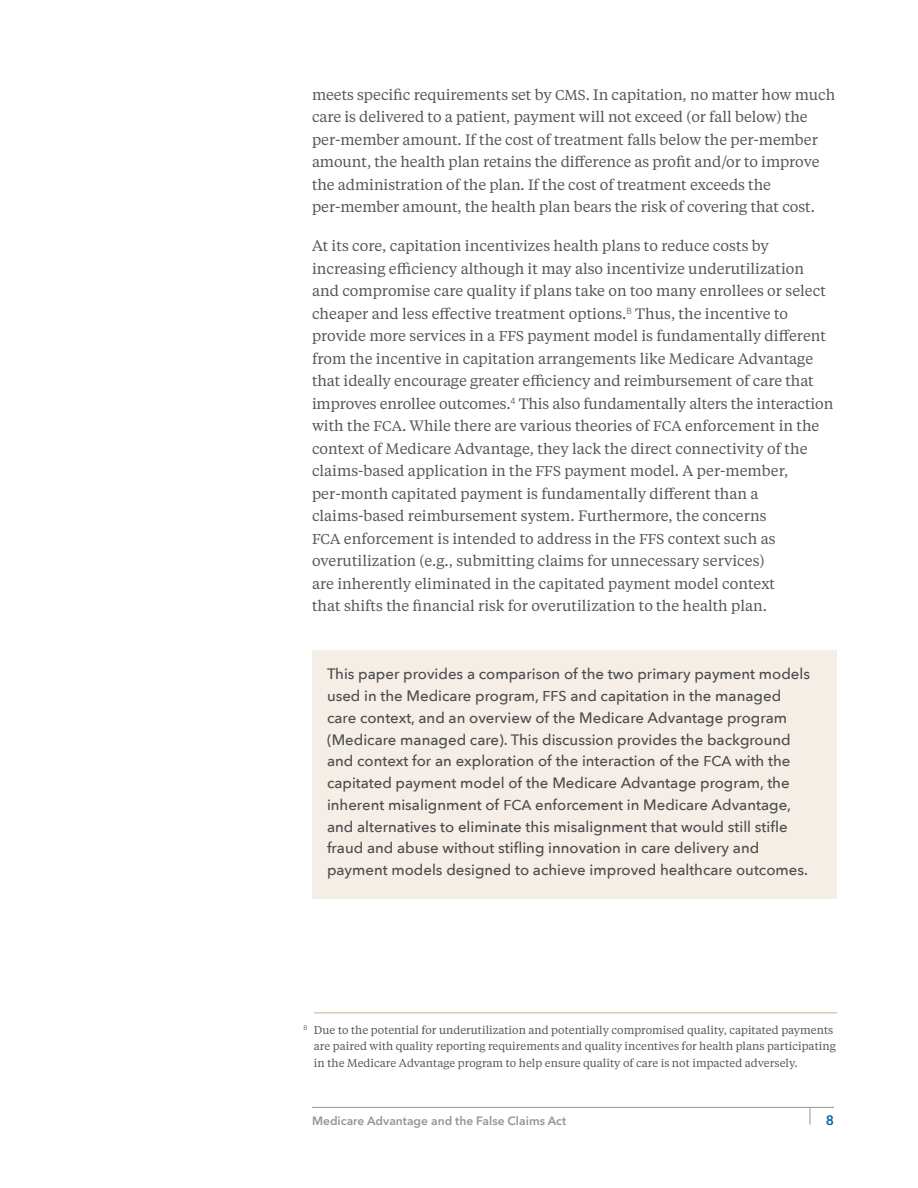
<style>
.page{position:relative;width:918px;height:1188px;background:#fff}
.page>*{position:absolute;margin:0;border:0;box-sizing:border-box;transform-origin:0 0}
.text{font:15px/22.5px "Tiempos Text";color:#57585a}
.text-2{font:500 15px/21.8px "Avenir Next";color:#4b4c4d}
.t1{font:600 13.5px "Avenir Next LT Pro";color:#006898}
.t2{font:600 12px "Avenir Next LT Pro";color:#939598}
.footnote{font:11.25px/16.5px "Tiempos Text";color:#57585a}
.s1{font-size:14.25px}
</style>
<div class="page">
<hr style="left:312px;top:1107px;width:498px;height:1px;background:#939598">
<svg style="left:810px;top:1107px;width:24px;height:18px"></svg>
<div style="left:312px;top:650px;width:525px;height:248px;background:#f4eee6"></div>
<hr style="left:314px;top:1012px;width:523px;height:1px;background:#c8b08b">
<p class="text" style="left:312px;top:83px;width:525px">meets specific requirements set by <span class="s1">CMS</span>. In capitation, no matter how much care is delivered to a patient, payment will not exceed (or fall below) the per-member amount. If the cost of treatment falls below the per-member amount, the health plan retains the difference as profit and/or to improve the administration of the plan. If the cost of treatment exceeds the per-member amount, the health plan bears the risk of covering that cost.</p>
<p class="text" style="left:312px;top:234px;width:523px">At its core, capitation incentivizes health plans to reduce costs by increasing efficiency although it may also incentivize underutilization and compromise care quality if plans take on too many enrollees or select cheaper and less effective treatment options.<sup>B</sup> Thus, the incentive to provide more services in a <span class="s1">FFS</span> payment model is fundamentally different from the incentive in capitation arrangements like Medicare Advantage that ideally encourage greater efficiency and reimbursement of care that improves enrollee outcomes.<sup>4</sup> This also fundamentally alters the interaction with the <span class="s1">FCA</span>. While there are various theories of <span class="s1">FCA</span> enforcement in the context of Medicare Advantage, they lack the direct connectivity of the claims-based application in the <span class="s1">FFS</span> payment model. A per-member, per-month capitated payment is fundamentally different than a claims-based reimbursement system. Furthermore, the concerns<br><span class="s1">FCA</span> enforcement is intended to address in the <span class="s1">FFS</span> context such as overutilization (e.g., submitting claims for unnecessary services)<br>are inherently eliminated in the capitated payment model context<br>that shifts the financial risk for overutilization to the health plan.</p>
<p class="text-2" style="left:327px;top:663px;width:485px">This paper provides a comparison of the two primary payment models used in the Medicare program, <span class="s1">FFS</span> and capitation in the managed care context, and an overview of the Medicare Advantage program (Medicare managed care). This discussion provides the background and context for an exploration of the interaction of the <span class="s1">FCA</span> with the capitated payment model of the Medicare Advantage program, the inherent misalignment of <span class="s1">FCA</span> enforcement in Medicare Advantage, and alternatives to eliminate this misalignment that would still stifle fraud and abuse without stifling innovation in care delivery and payment models designed to achieve improved healthcare outcomes.</p>
<p class="footnote" style="left:314px;top:1021px;width:523px;text-indent:-10px"><sup>B</sup> Due to the potential for underutilization and potentially compromised quality, capitated payments are paired with quality reporting requirements and quality incentives for health plans participating in the Medicare Advantage program to help ensure quality of care is not impacted adversely.</p>
<p class="t2" style="left:312px;top:1113px;width:256px">Medicare Advantage and the False Claims Act</p>
<p class="t1" style="left:826px;top:1112px;width:10px">8</p>
</div>
